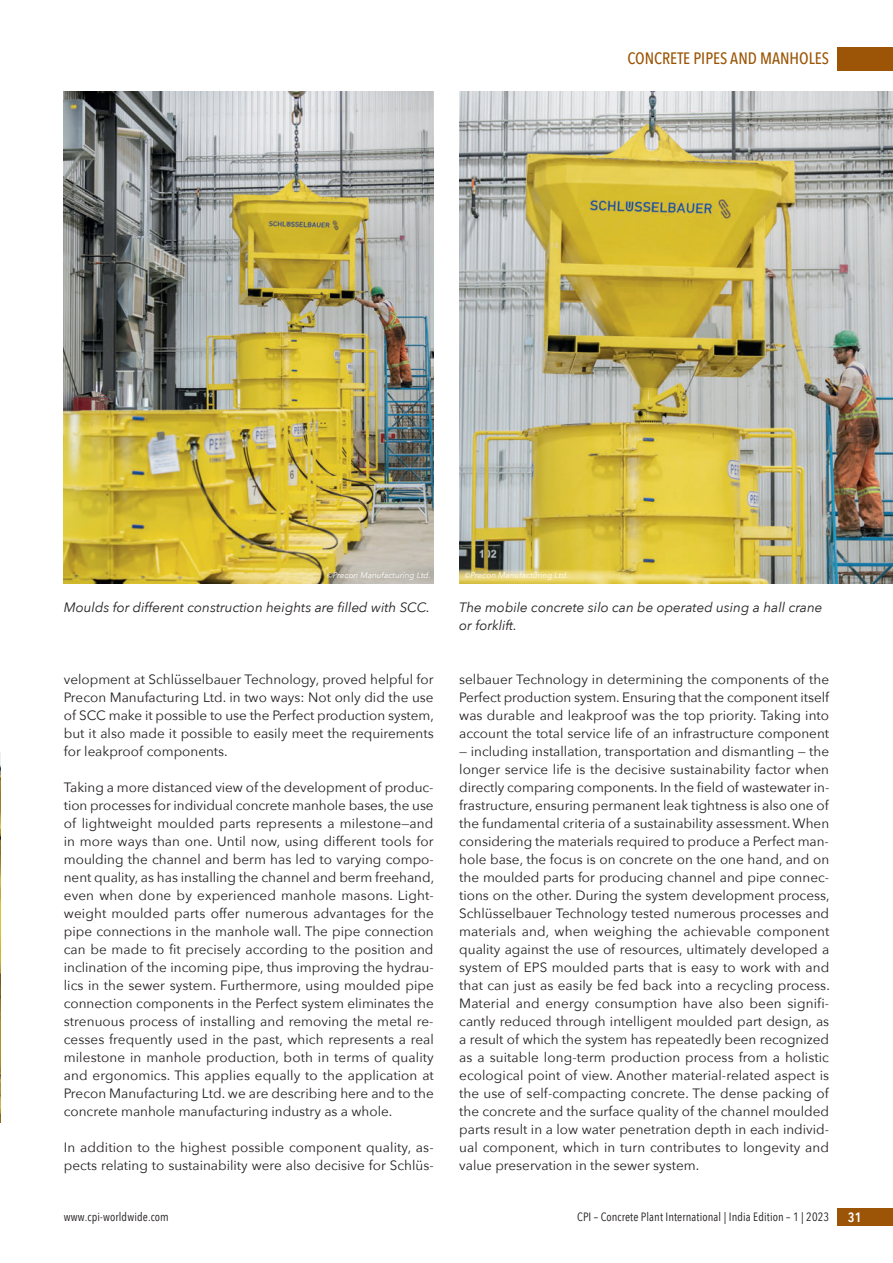
<style>
.page{position:relative;width:893px;height:1263px;background:#fff}
.page>*{position:absolute;margin:0;border:0;box-sizing:border-box;transform-origin:0 0}
.t1{font:500 16.5px "Avenir Next Condensed";color:#9c5506}
.t2{font:13.5px/18px "Avenir Next";color:#231f20;text-align:justify}
.t3{font:italic 13.5px/18px "Avenir Next";color:#231f20}
.t4{font:600 13.5px "Avenir Next Condensed";color:#fff}
.t5{font:12px "Avenir Next Condensed";letter-spacing:.01em;color:#231f20}
.t6{font:italic 8.25px "Avenir Next";color:#fff}
.s1{font-family:"Source Sans Pro"}
</style>
<div class="page">
<div style="left:838px;top:47px;width:55px;height:23px;background:#9c5506"></div>
<div style="left:838px;top:1208px;width:55px;height:18px;background:#9c5506"></div>
<img style="left:0;top:753px;width:1px;height:369px">
<img style="left:64px;top:91px;width:370px;height:493px">
<img style="left:459px;top:91px;width:434px;height:493px">
<p class="t1" style="left:627px;top:49px;width:203px">CONCRETE PIPES AND MANHOLES</p>
<p class="t6" style="left:327px;top:568px;width:105px"><span class="s1">©</span>Precon Manufacturing Ltd.</p>
<p class="t6" style="left:465px;top:568px;width:105px"><span class="s1">©</span>Precon Manufacturing Ltd.</p>
<p class="t3" style="left:64px;top:598px;width:368px">Moulds for different construction heights are filled with SCC.</p>
<p class="t3" style="left:459px;top:598px;width:365px">The mobile concrete silo can be operated using a hall crane or forklift.</p>
<p class="t2" style="left:64px;top:670px;width:372px">velopment at Schlüsselbauer Technology, proved helpful for Precon Manufacturing Ltd. in two ways: Not only did the use of SCC make it possible to use the Perfect production system, but it also made it possible to easily meet the requirements for leakproof components.</p>
<p class="t2" style="left:64px;top:778px;width:372px">Taking a more distanced view of the development of produc&shy;tion processes for individual concrete manhole bases, the use of lightweight moulded parts represents a milestone—and in more ways than one. Until now, using different tools for moulding the channel and berm has led to varying compo&shy;nent quality, as has installing the channel and berm freehand, even when done by experienced manhole masons. Light&shy;weight moulded parts offer numerous advantages for the pipe connections in the manhole wall. The pipe connection can be made to fit precisely according to the position and inclination of the incoming pipe, thus improving the hydrau&shy;lics in the sewer system. Furthermore, using moulded pipe connection components in the Perfect system eliminates the strenuous process of installing and removing the metal re&shy;cesses frequently used in the past, which represents a real milestone in manhole production, both in terms of quality and ergonomics. This applies equally to the application at Precon Manufacturing Ltd. we are describing here and to the concrete manhole manufacturing industry as a whole.</p>
<p class="t2" style="left:64px;top:1138px;width:371px">In addition to the highest possible component quality, as&shy;pects relating to sustainability were also decisive for Schlüs-</p>
<p class="t2" style="left:459px;top:670px;width:371px">selbauer Technology in determining the components of the Perfect production system. Ensuring that the component itself was durable and leakproof was the top priority. Taking into account the total service life of an infrastructure component</p>
<p class="t2" style="left:459px;top:742px;width:372px">— including installation, transportation and dismantling — the longer service life is the decisive sustainability factor when directly comparing components. In the field of wastewater in&shy;frastructure, ensuring permanent leak tightness is also one of the fundamental criteria of a sustainability assessment. When considering the materials required to produce a Perfect man&shy;hole base, the focus is on concrete on the one hand, and on the moulded parts for producing channel and pipe connec&shy;tions on the other. During the system development process, Schlüsselbauer Technology tested numerous processes and materials and, when weighing the achievable component quality against the use of resources, ultimately developed a system of EPS moulded parts that is easy to work with and that can just as easily be fed back into a recycling process.<br>Material and energy consumption have also been signifi&shy;cantly reduced through intelligent moulded part design, as a result of which the system has repeatedly been recognized as a suitable long-term production process from a holistic ecological point of view. Another material-related aspect is the use of self-compacting concrete. The dense packing of the concrete and the surface quality of the channel moulded parts result in a low water penetration depth in each individ&shy;ual component, which in turn contributes to longevity and value preservation in the sewer system.</p>
<p class="t5" style="left:64px;top:1207px;width:107px">www.cpi-worldwide.com</p>
<p class="t5" style="left:577px;top:1207px;width:254px">CPI – Concrete Plant International | India Edition – 1 | 2023</p>
<p class="t4" style="left:848px;top:1206px;width:15px">31</p>
</div>
